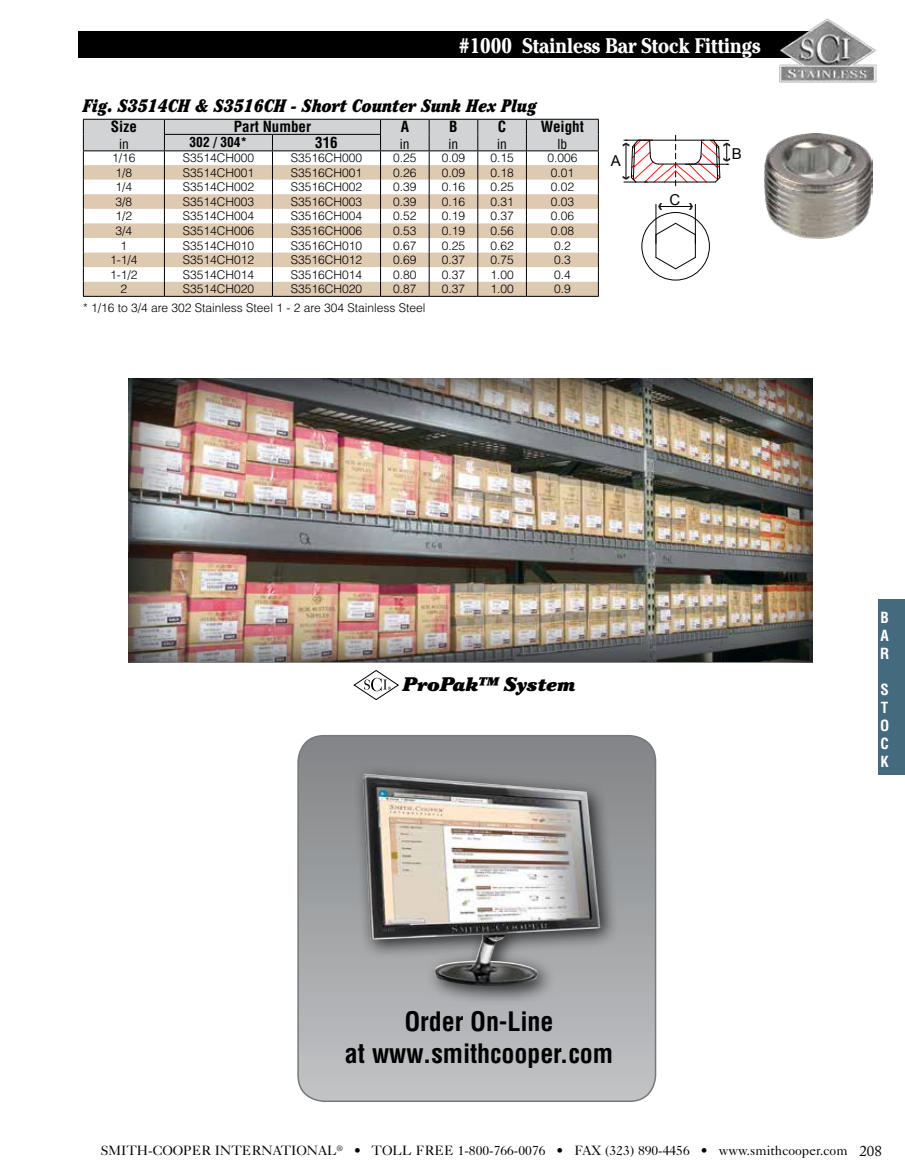
<style>
.page{position:relative;width:905px;height:1175px;background:#fff}
.page>*{position:absolute;margin:0;border:0;box-sizing:border-box;transform-origin:0 0}
.t1{font:700 condensed 26.1px/32px "Helvetica LT Std";letter-spacing:-.005em;color:#000;text-align:center}
.t2{font:700 21px "Cheltenham Std";color:#fff;scale:.9 1}
.t3{font:italic 900 19.5px "Cheltenham Std";color:#000}
.t4{font:italic 900 condensed 18px "Cheltenham Std";color:#000}
.t5{font:700 condensed 15px "Helvetica LT Std";color:#000}
.t6{font:700 condensed 15px/18px "Helvetica LT Std";color:#fff;text-align:justify}
.t7{font:15px "Arial";color:#000}
.t8{font:13.5px "Caslon 540 LT Std";color:#000}
.t9{font:condensed 13.5px "Helvetica LT Std";color:#000}
.t10{font:700 condensed 13.5px "Helvetica LT Std";color:#000}
.t11{font:300 12px "Helvetica LT Std";color:#000}
.s1{font-family:"Adobe Caslon Pro";font-size:15px}
</style>
<div class="page">
<div style="left:878px;top:599px;width:26px;height:176px;background:#446a7e"></div>
<div style="left:79px;top:31px;width:731px;height:26px;background:#000"></div>
<img style="left:778px;top:18px;width:98px;height:64px">
<hr style="left:83px;top:296px;width:81px;height:1px;background:#000">
<hr style="left:164px;top:296px;width:108px;height:1px;background:#000">
<hr style="left:272px;top:296px;width:108px;height:1px;background:#000">
<hr style="left:380px;top:296px;width:49px;height:1px;background:#000">
<hr style="left:429px;top:296px;width:49px;height:1px;background:#000">
<hr style="left:478px;top:296px;width:48px;height:1px;background:#000">
<hr style="left:526px;top:296px;width:72px;height:1px;background:#000">
<svg style="left:83px;top:119px;width:516px;height:177px"></svg>
<hr style="left:164px;top:150px;width:108px;height:1px;background:#000">
<hr style="left:272px;top:150px;width:108px;height:1px;background:#000">
<hr style="left:380px;top:119px;width:49px;height:1px;background:#000">
<hr style="left:429px;top:119px;width:49px;height:1px;background:#000">
<hr style="left:478px;top:119px;width:48px;height:1px;background:#000">
<img style="left:764px;top:134px;width:108px;height:104px">
<div style="left:641px;top:212px;width:68px;height:68px;border:1px solid #000;border-radius:50%"></div>
<svg style="left:655px;top:222px;width:41px;height:47px"></svg>
<hr style="left:655px;top:204px;width:1px;height:39px;background:#000">
<hr style="left:695px;top:204px;width:1px;height:39px;background:#000">
<hr style="left:659px;top:206px;width:32px;height:1px;background:#000">
<svg style="left:658px;top:203px;width:4px;height:7px"></svg>
<svg style="left:689px;top:203px;width:4px;height:7px"></svg>
<svg style="left:622px;top:135px;width:108px;height:51px"></svg>
<svg style="left:299px;top:735px;width:356px;height:366px;background:#a7a9ac"></svg>
<div style="left:297px;top:735px;width:359px;height:367px;border:2px solid #77787b;border-radius:26px"></div>
<div style="left:353px;top:763px;width:266px;height:243px;background:#000;opacity:.75"></div>
<img style="left:363px;top:773px;width:237px;height:213px">
<img style="left:129px;top:378px;width:683px;height:284px">
<svg style="left:353px;top:670px;width:46px;height:29px"></svg>
<h2 class="t2" style="left:458px;top:34px;width:337px">#1000 Stainless Bar Stock Fittings</h2>
<h3 class="t4" style="left:83px;top:95px;width:456px">Fig. S3514CH &amp; S3516CH - Short Counter Sunk Hex Plug</h3>
<p class="t5" style="left:111px;top:117px;width:27px">Size</p>
<p class="t9" style="left:119px;top:135px;width:11px">in</p>
<p class="t5" style="left:498px;top:117px;width:10px">C</p>
<p class="t9" style="left:497px;top:135px;width:11px">in</p>
<p class="t5" style="left:234px;top:117px;width:79px">Part Number</p>
<p class="t5" style="left:400px;top:117px;width:10px">A</p>
<p class="t9" style="left:400px;top:135px;width:11px">in</p>
<p class="t5" style="left:449px;top:117px;width:10px">B</p>
<p class="t9" style="left:448px;top:135px;width:11px">in</p>
<p class="t5" style="left:541px;top:117px;width:45px">Weight</p>
<p class="t10" style="left:189px;top:134px;width:59px">302 / 304*</p>
<p class="t5" style="left:315px;top:133px;width:24px">316</p>
<p class="t9" style="left:557px;top:135px;width:11px">lb</p>
<p class="t11" style="left:112px;top:150px;width:25px">1/16</p>
<p class="t11" style="left:183px;top:150px;width:73px">S3514CH000</p>
<p class="t11" style="left:291px;top:150px;width:73px">S3516CH000</p>
<p class="t11" style="left:393px;top:150px;width:25px">0.25</p>
<p class="t11" style="left:442px;top:150px;width:25px">0.09</p>
<p class="t11" style="left:490px;top:150px;width:25px">0.15</p>
<p class="t11" style="left:547px;top:150px;width:32px">0.006</p>
<p class="t11" style="left:116px;top:165px;width:18px">1/8</p>
<p class="t11" style="left:183px;top:165px;width:73px">S3514CH001</p>
<p class="t11" style="left:291px;top:165px;width:73px">S3516CH001</p>
<p class="t11" style="left:393px;top:165px;width:25px">0.26</p>
<p class="t11" style="left:442px;top:165px;width:25px">0.09</p>
<p class="t11" style="left:490px;top:165px;width:25px">0.18</p>
<p class="t11" style="left:550px;top:165px;width:25px">0.01</p>
<p class="t11" style="left:116px;top:179px;width:18px">1/4</p>
<p class="t11" style="left:183px;top:179px;width:73px">S3514CH002</p>
<p class="t11" style="left:291px;top:179px;width:73px">S3516CH002</p>
<p class="t11" style="left:393px;top:179px;width:25px">0.39</p>
<p class="t11" style="left:442px;top:179px;width:25px">0.16</p>
<p class="t11" style="left:490px;top:179px;width:25px">0.25</p>
<p class="t11" style="left:550px;top:179px;width:25px">0.02</p>
<p class="t11" style="left:116px;top:194px;width:18px">3/8</p>
<p class="t11" style="left:183px;top:194px;width:73px">S3514CH003</p>
<p class="t11" style="left:291px;top:194px;width:73px">S3516CH003</p>
<p class="t11" style="left:393px;top:194px;width:25px">0.39</p>
<p class="t11" style="left:442px;top:194px;width:25px">0.16</p>
<p class="t11" style="left:490px;top:194px;width:25px">0.31</p>
<p class="t11" style="left:550px;top:194px;width:25px">0.03</p>
<p class="t11" style="left:116px;top:209px;width:18px">1/2</p>
<p class="t11" style="left:183px;top:209px;width:73px">S3514CH004</p>
<p class="t11" style="left:291px;top:209px;width:73px">S3516CH004</p>
<p class="t11" style="left:393px;top:209px;width:25px">0.52</p>
<p class="t11" style="left:442px;top:209px;width:25px">0.19</p>
<p class="t11" style="left:490px;top:209px;width:25px">0.37</p>
<p class="t11" style="left:550px;top:209px;width:25px">0.06</p>
<p class="t11" style="left:116px;top:223px;width:18px">3/4</p>
<p class="t11" style="left:183px;top:223px;width:73px">S3514CH006</p>
<p class="t11" style="left:291px;top:223px;width:73px">S3516CH006</p>
<p class="t11" style="left:393px;top:223px;width:25px">0.53</p>
<p class="t11" style="left:442px;top:223px;width:25px">0.19</p>
<p class="t11" style="left:490px;top:223px;width:25px">0.56</p>
<p class="t11" style="left:550px;top:223px;width:25px">0.08</p>
<p class="t11" style="left:121px;top:238px;width:8px">1</p>
<p class="t11" style="left:183px;top:238px;width:73px">S3514CH010</p>
<p class="t11" style="left:291px;top:238px;width:73px">S3516CH010</p>
<p class="t11" style="left:393px;top:238px;width:25px">0.67</p>
<p class="t11" style="left:442px;top:238px;width:25px">0.25</p>
<p class="t11" style="left:490px;top:238px;width:25px">0.62</p>
<p class="t11" style="left:554px;top:238px;width:18px">0.2</p>
<p class="t11" style="left:110px;top:252px;width:29px">1-1/4</p>
<p class="t11" style="left:183px;top:252px;width:73px">S3514CH012</p>
<p class="t11" style="left:291px;top:252px;width:73px">S3516CH012</p>
<p class="t11" style="left:393px;top:252px;width:25px">0.69</p>
<p class="t11" style="left:442px;top:252px;width:25px">0.37</p>
<p class="t11" style="left:490px;top:252px;width:25px">0.75</p>
<p class="t11" style="left:554px;top:252px;width:18px">0.3</p>
<p class="t11" style="left:110px;top:267px;width:29px">1-1/2</p>
<p class="t11" style="left:183px;top:267px;width:73px">S3514CH014</p>
<p class="t11" style="left:291px;top:267px;width:73px">S3516CH014</p>
<p class="t11" style="left:393px;top:267px;width:25px">0.80</p>
<p class="t11" style="left:442px;top:267px;width:25px">0.37</p>
<p class="t11" style="left:490px;top:267px;width:25px">1.00</p>
<p class="t11" style="left:554px;top:267px;width:18px">0.4</p>
<p class="t11" style="left:120px;top:281px;width:8px">2</p>
<p class="t11" style="left:183px;top:281px;width:73px">S3514CH020</p>
<p class="t11" style="left:291px;top:281px;width:73px">S3516CH020</p>
<p class="t11" style="left:393px;top:281px;width:25px">0.87</p>
<p class="t11" style="left:442px;top:281px;width:25px">0.37</p>
<p class="t11" style="left:490px;top:281px;width:25px">1.00</p>
<p class="t11" style="left:554px;top:281px;width:18px">0.9</p>
<p class="t11" style="left:83px;top:300px;width:344px">* 1/16 to 3/4 are 302 Stainless Steel 1 - 2 are 304 Stainless Steel</p>
<p class="t7" style="left:610px;top:151px;width:12px">A</p>
<p class="t7" style="left:669px;top:190px;width:12px">C</p>
<p class="t7" style="left:731px;top:144px;width:12px">B</p>
<h3 class="t3" style="left:401px;top:672px;width:174px">ProPak™ System</h3>
<h1 class="t1" style="left:345px;top:1005px;width:269px">Order On-Line<br>at www.smithcooper.com</h1>
<p class="t6" style="left:880px;top:608px;width:11px">B A R</p>
<p class="t6" style="left:880px;top:680px;width:11px">S T O C K</p>
<p class="t8" style="left:101px;top:1142px;width:782px">SMITH-COOPER INTERNATIONAL<sup>®</sup> • TOLL FREE 1-800-766-0076 • FAX (323) 890-4456 • www.smithcooper.com <span class="s1">208</span></p>
</div>
